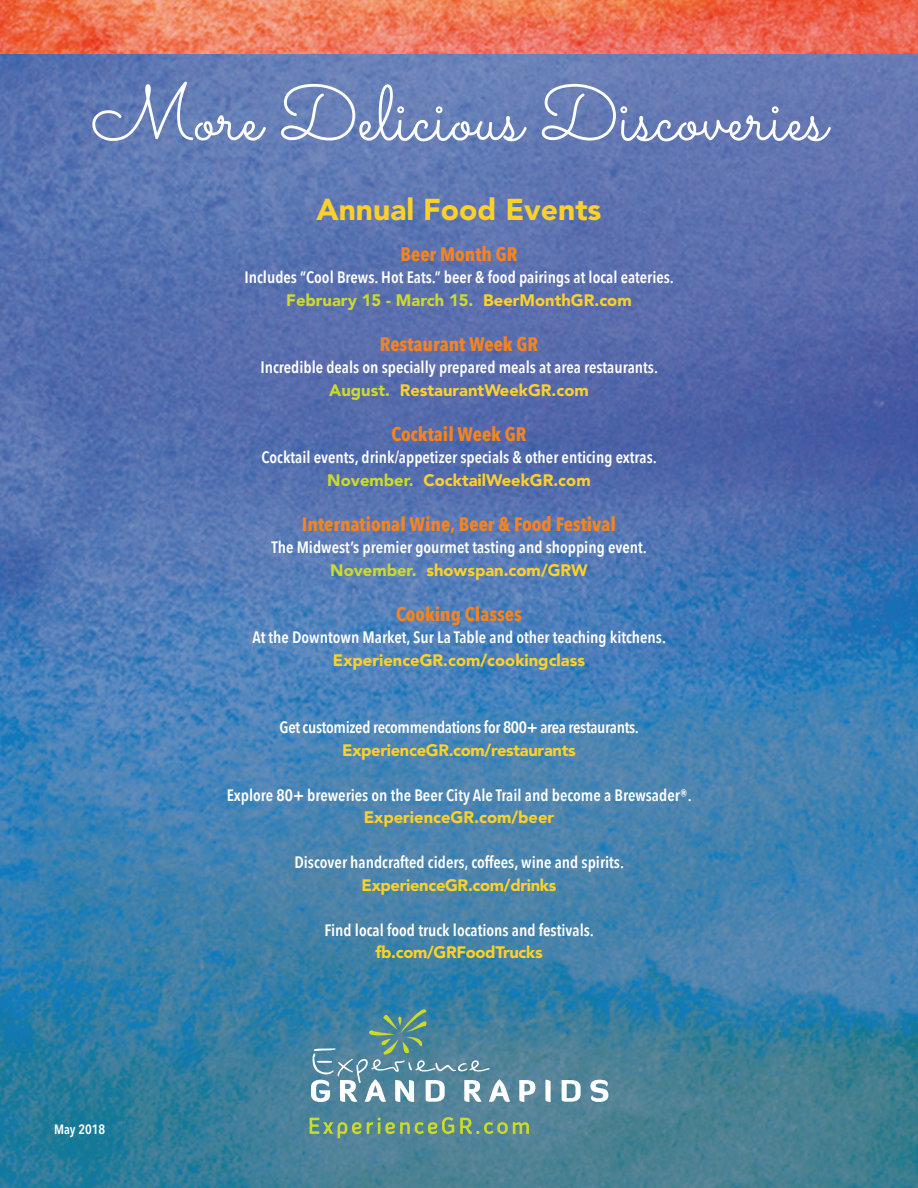
<style>
.page{position:relative;width:918px;height:1188px;background:#fff}
.page>*{position:absolute;margin:0;border:0;box-sizing:border-box;transform-origin:0 0}
.t1{font:77.4px "Sacramento";color:#fff}
.t2{font:900 30px "Avenir";color:#fcd12a}
.t3{font:700 19.5px "Avenir Next Condensed";color:#f58420}
.t4{font:600 16.5px "Avenir Next Condensed";color:#fff}
.t5{font:900 16.5px "Avenir";color:#fcd12a}
.t6{font:900 16.5px "Avenir";letter-spacing:-.02em;color:#fcd12a}
.t7{font:600 16.5px "Avenir Next Condensed";letter-spacing:-.02em;color:#fff}
.t8{font:900 16.5px "Avenir";color:#ccdb2a}
.t9{font:600 13.5px "Avenir Next Condensed";color:#fff}
.s1{color:#fcd12a}
.s2{color:#ccdb2a}
</style>
<div class="page">
<img style="left:0;top:54px;width:918px;height:1134px">
<img style="left:0;top:0;width:918px;height:54px">
<svg style="left:519px;top:1080px;width:16px;height:22px"></svg>
<svg style="left:545px;top:1080px;width:6px;height:22px"></svg>
<svg style="left:562px;top:1080px;width:19px;height:22px"></svg>
<svg style="left:590px;top:1080px;width:18px;height:22px"></svg>
<svg style="left:311px;top:1007px;width:199px;height:95px;background:#6193a6"></svg>
<svg style="left:310px;top:1117px;width:144px;height:21px;background:#6f987e"></svg>
<svg style="left:460px;top:1118px;width:69px;height:16px"></svg>
<h1 class="t1" style="left:91px;top:68px;width:737px">More Delicious Discoveries</h1>
<h2 class="t2" style="left:317px;top:192px;width:286px">Annual Food Events</h2>
<p class="t3" style="left:401px;top:242px;width:118px">Beer Month GR</p>
<p class="t4" style="left:244px;top:263px;width:431px">Includes “Cool Brews. Hot Eats.” beer &amp; food pairings at local eateries.</p>
<p class="t8" style="left:286px;top:290px;width:347px">February 15 - March 15. <span class="s1">BeerMonthGR.com</span></p>
<p class="t3" style="left:380px;top:332px;width:160px">Restaurant Week GR</p>
<p class="t4" style="left:260px;top:353px;width:399px">Incredible deals on specially prepared meals at area restaurants.</p>
<p class="t5" style="left:329px;top:380px;width:261px"><span class="s2">August.</span> RestaurantWeekGR.com</p>
<p class="t3" style="left:392px;top:422px;width:136px">Cocktail Week GR</p>
<p class="t4" style="left:262px;top:443px;width:397px">Cocktail events, drink/appetizer specials &amp; other enticing extras.</p>
<p class="t5" style="left:327px;top:470px;width:265px"><span class="s2">November.</span> CocktailWeekGR.com</p>
<p class="t3" style="left:302px;top:512px;width:316px">International Wine, Beer &amp; Food Festival</p>
<p class="t4" style="left:272px;top:533px;width:377px">The Midwest’s premier gourmet tasting and shopping event.</p>
<p class="t5" style="left:330px;top:560px;width:259px"><span class="s2">November.</span> showspan.com/GRW</p>
<p class="t3" style="left:396px;top:602px;width:127px">Cooking Classes</p>
<p class="t4" style="left:252px;top:623px;width:415px">At the Downtown Market, Sur La Table and other teaching kitchens.</p>
<p class="t5" style="left:333px;top:650px;width:254px">ExperienceGR.com/cookingclass</p>
<p class="t9" style="left:54px;top:1118px;width:53px">May 2018</p>
<p class="t7" style="left:280px;top:713px;width:361px">Get customized recommendations for 800+ area restaurants.</p>
<p class="t6" style="left:342px;top:740px;width:235px">ExperienceGR.com/restaurants</p>
<p class="t4" style="left:227px;top:781px;width:467px">Explore 80+ breweries on the Beer City Ale Trail and become a Brewsader®.</p>
<p class="t5" style="left:364px;top:808px;width:192px">ExperienceGR.com/beer</p>
<p class="t4" style="left:294px;top:848px;width:331px">Discover handcrafted ciders, coffees, wine and spirits.</p>
<p class="t6" style="left:362px;top:875px;width:196px">ExperienceGR.com/drinks</p>
<p class="t4" style="left:325px;top:916px;width:271px">Find local food truck locations and festivals.</p>
<p class="t6" style="left:375px;top:943px;width:169px">fb.com/GRFoodTrucks</p>
</div>
